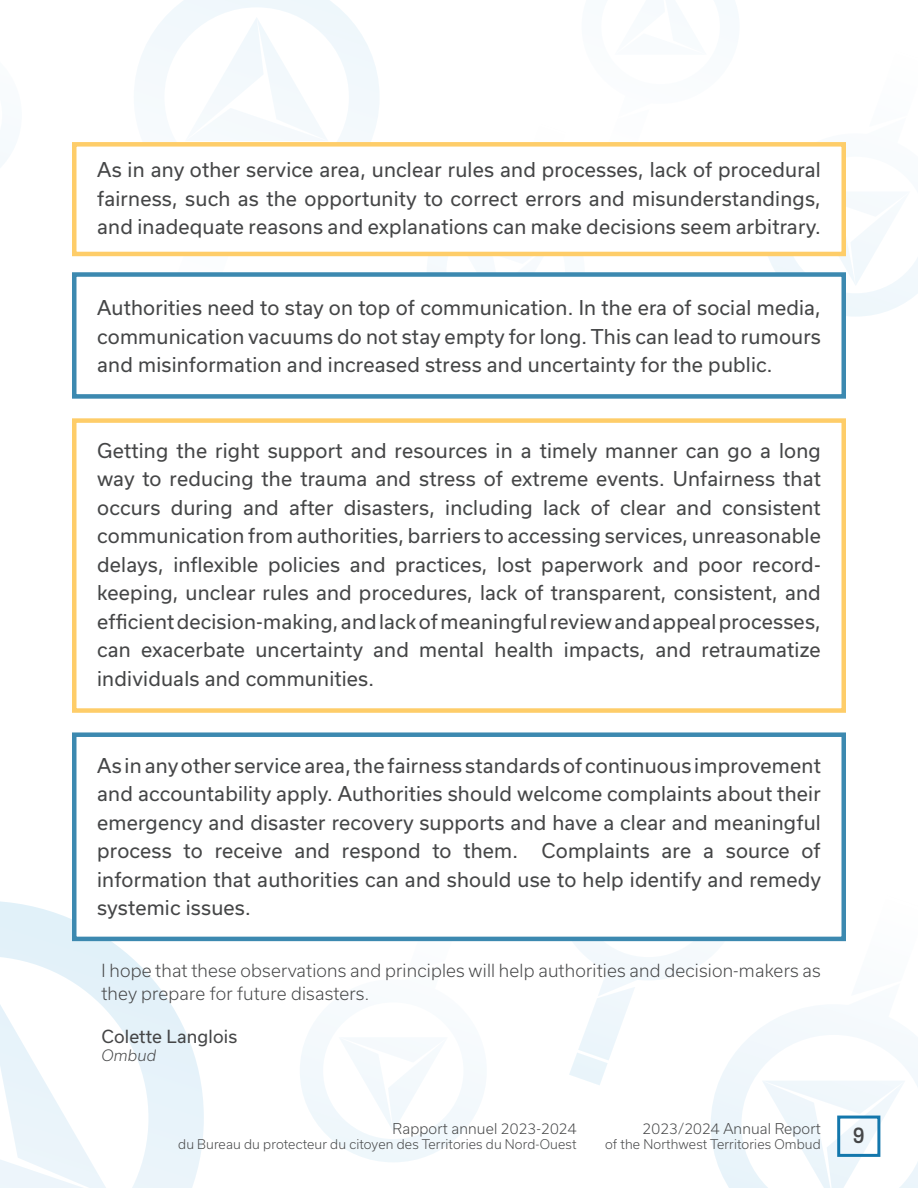
<style>
.page{position:relative;width:918px;height:1188px;background:#fff}
.page>*{position:absolute;margin:0;border:0;box-sizing:border-box;transform-origin:0 0}
.t1{font:500 24px "Paralucent Condensed";color:#454647}
.t2{font:19.5px/28.5px "Usual";letter-spacing:.01em;color:#454647;text-align:justify}
.t3{font:300 17.25px/24px "Usual";letter-spacing:.01em;color:#454647}
.t4{font:17.25px "Usual";letter-spacing:.01em;color:#454647}
.t5{font:italic 300 15px "Usual";letter-spacing:.01em;color:#454647}
.t6{font:300 14.25px "Usual";letter-spacing:.01em;color:#454647}
.t7{font:300 12.75px "Usual";letter-spacing:.01em;color:#454647}
</style>
<div class="page">
<svg style="left:0;top:155px;width:8px;height:12px"></svg>
<svg style="left:0;top:901px;width:204px;height:287px"></svg>
<svg style="left:300px;top:941px;width:187px;height:221px"></svg>
<svg style="left:555px;top:941px;width:156px;height:144px"></svg>
<svg style="left:762px;top:218px;width:156px;height:99px"></svg>
<svg style="left:134px;top:0;width:246px;height:257px"></svg>
<svg style="left:711px;top:941px;width:207px;height:247px"></svg>
<div style="left:72px;top:272px;width:774px;height:127px;background:#fff;border:4px solid #3c89b0"></div>
<div style="left:72px;top:732px;width:774px;height:209px;background:#fff;border:4px solid #3c89b0"></div>
<div style="left:72px;top:142px;width:774px;height:114px;background:#fff;border:4px solid #fecd69"></div>
<div style="left:72px;top:418px;width:774px;height:295px;background:#fff;border:4px solid #fecd69"></div>
<div style="left:837px;top:1116px;width:43px;height:41px;border:3px solid #1377ac"></div>
<p class="t2" style="left:97px;top:155px;width:725px">As in any other service area, unclear rules and processes, lack of procedural fairness, such as the opportunity to correct errors and misunderstandings, and inadequate reasons and explanations can make decisions seem arbitrary.</p>
<p class="t2" style="left:97px;top:293px;width:725px">Authorities need to stay on top of communication. In the era of social media, communication vacuums do not stay empty for long. This can lead to rumours and misinformation and increased stress and uncertainty for the public.</p>
<p class="t2" style="left:97px;top:436px;width:725px">Getting the right support and resources in a timely manner can go a long way to reducing the trauma and stress of extreme events. Unfairness that occurs during and after disasters, including lack of clear and consistent communication from authorities, barriers to accessing services, unreasonable delays, inflexible policies and practices, lost paperwork and poor record&shy;keeping, unclear rules and procedures, lack of transparent, consistent, and efficient decision-making, and lack of meaningful review and appeal processes, can exacerbate uncertainty and mental health impacts, and retraumatize individuals and communities.</p>
<p class="t2" style="left:97px;top:751px;width:726px">As in any other service area, the fairness standards of continuous improvement and accountability apply. Authorities should welcome complaints about their emergency and disaster recovery supports and have a clear and meaningful process to receive and respond to them. Complaints are a source of information that authorities can and should use to help identify and remedy systemic issues.</p>
<p class="t3" style="left:102px;top:958px;width:721px">I hope that these observations and principles will help authorities and decision-makers as they prepare for future disasters.</p>
<p class="t4" style="left:102px;top:1026px;width:137px">Colette Langlois</p>
<p class="t5" style="left:102px;top:1046px;width:56px">Ombud</p>
<p class="t6" style="left:393px;top:1120px;width:185px">Rapport annuel 2023-2024</p>
<p class="t7" style="left:178px;top:1137px;width:400px">du Bureau du protecteur du citoyen des Territories du Nord-Ouest</p>
<p class="t6" style="left:643px;top:1120px;width:180px">2023/2024 Annual Report</p>
<p class="t7" style="left:605px;top:1137px;width:217px">of the Northwest Territories Ombud</p>
<p class="t1" style="left:853px;top:1122px;width:13px">9</p>
</div>
